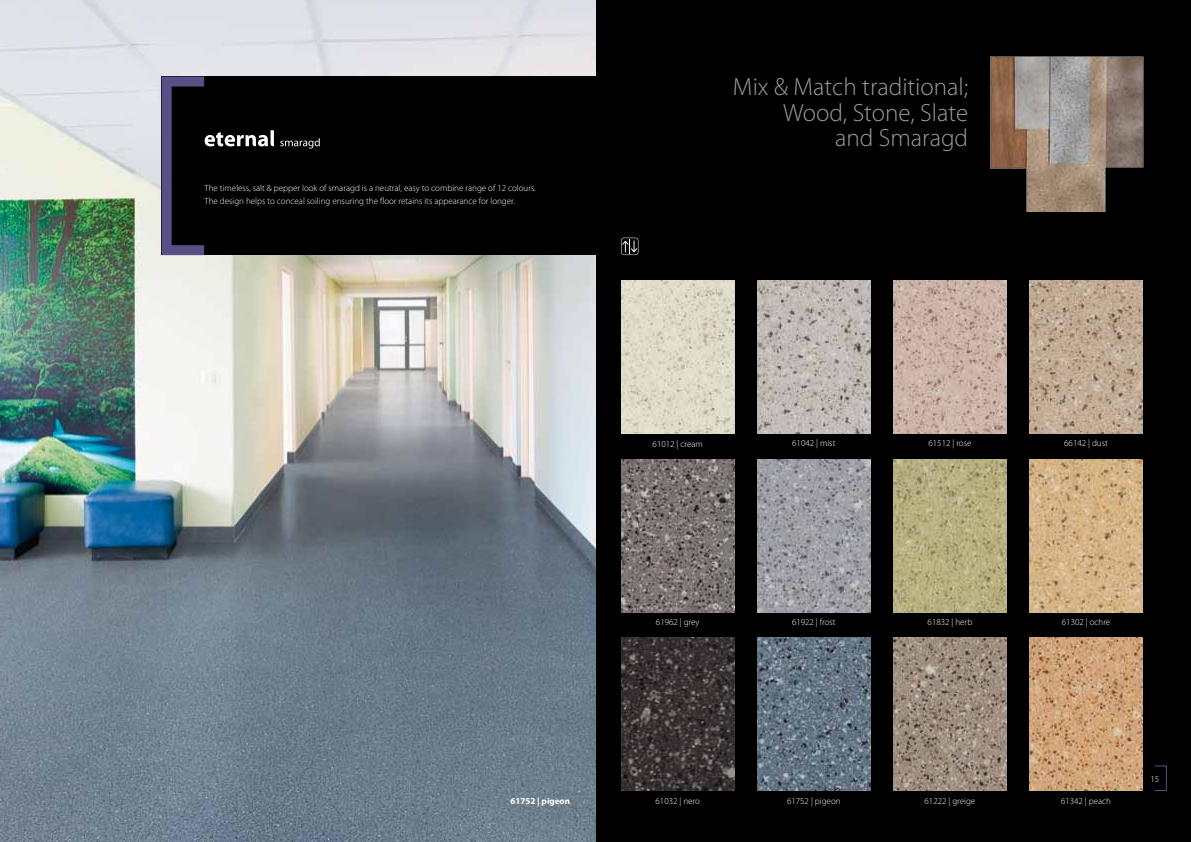
<style>
.page{position:relative;width:1191px;height:842px;background:#fff}
.page>*{position:absolute;margin:0;border:0;box-sizing:border-box;transform-origin:0 0}
.t1{font:300 25px/25.5px "Myriad Pro";color:#9c9c9d;text-align:right}
.t2{font:300 9px/12.8px "Myriad Pro";color:#fff}
.t3{font:700 9px "Myriad Pro";color:#fff}
</style>
<div class="page">
<div style="left:595px;top:0;width:596px;height:842px;background:#000"></div>
<svg style="left:621px;top:238px;width:17px;height:17px"></svg>
<img style="left:0;top:0;width:595px;height:842px">
<div style="left:162px;top:77px;width:459px;height:178px;background:#000"></div>
<div style="left:162px;top:77px;width:47px;height:178px;border:10px solid #594e85"></div>
<img style="left:621px;top:638px;width:113px;height:153px">
<img style="left:621px;top:459px;width:113px;height:153px">
<img style="left:621px;top:281px;width:113px;height:153px">
<img style="left:757px;top:638px;width:113px;height:153px">
<img style="left:757px;top:459px;width:113px;height:153px">
<img style="left:757px;top:281px;width:113px;height:153px">
<img style="left:893px;top:638px;width:113px;height:153px">
<img style="left:893px;top:459px;width:113px;height:153px">
<img style="left:893px;top:281px;width:113px;height:153px">
<img style="left:1029px;top:638px;width:113px;height:153px">
<img style="left:1029px;top:459px;width:113px;height:153px">
<img style="left:1029px;top:281px;width:113px;height:153px">
<img style="left:990px;top:56px;width:154px;height:156px">
<svg style="left:205px;top:130px;width:69px;height:16px"></svg>
<svg style="left:280px;top:138px;width:40px;height:11px"></svg>
<p class="t2" style="left:205px;top:182px;width:333px">The timeless, salt &amp; pepper look of smaragd is a neutral, easy to combine range of 12 colours.<br>The design helps to conceal soiling ensuring the floor retains its appearance for longer.</p>
<h1 class="t1" style="left:733px;top:74px;width:237px">Mix &amp; Match traditional;<br>Wood, Stone, Slate<br>and Smaragd</h1>
<p class="t3" style="left:510px;top:795px;width:61px">61752 | pigeon</p>
<p class="t2" style="left:652px;top:437px;width:52px">61012 | cream</p>
<p class="t2" style="left:656px;top:616px;width:45px">61962 | grey</p>
<p class="t2" style="left:655px;top:794px;width:46px">61032 | nero</p>
<p class="t2" style="left:792px;top:437px;width:45px">61042 | mist</p>
<p class="t2" style="left:928px;top:437px;width:44px">61512 | rose</p>
<p class="t2" style="left:792px;top:616px;width:45px">61922 | frost</p>
<p class="t2" style="left:927px;top:616px;width:46px">61832 | herb</p>
<p class="t2" style="left:787px;top:794px;width:55px">61752 | pigeon</p>
<p class="t2" style="left:924px;top:794px;width:52px">61222 | greige</p>
<p class="t2" style="left:1064px;top:437px;width:45px">66142 | dust</p>
<p class="t2" style="left:1061px;top:616px;width:50px">61302 | ochre</p>
<p class="t2" style="left:1061px;top:794px;width:52px">61342 | peach</p>
<p class="t2" style="left:1150px;top:772px;width:10px">15</p>
</div>
